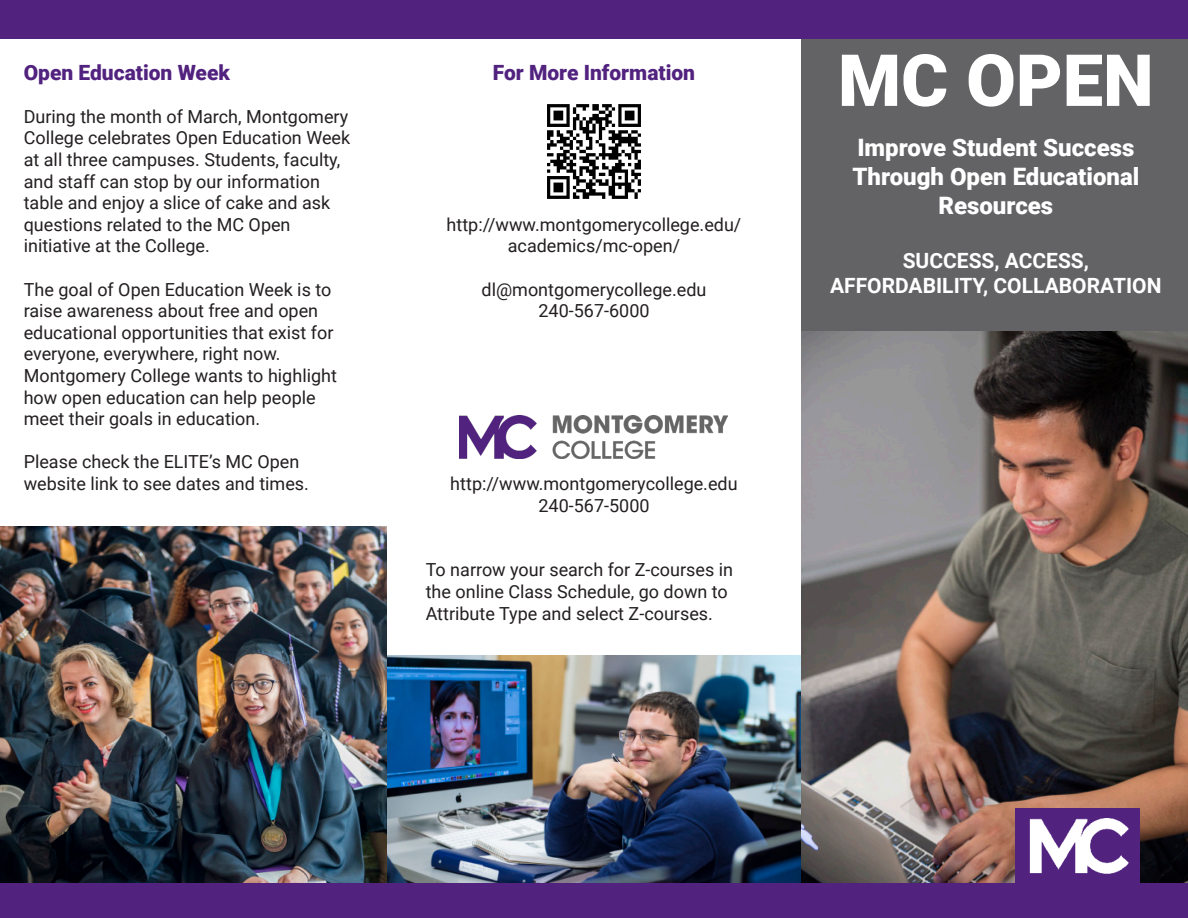
<style>
.page{position:relative;width:1188px;height:918px;background:#fff}
.page>*{position:absolute;margin:0;border:0;box-sizing:border-box;transform-origin:0 0}
.t1{font:900 72px "Roboto";color:#fff}
.t2{font:900 24px/28.8px "Roboto";color:#fff;text-align:center}
.t3{font:700 21px/25.2px "Roboto";color:#fff;text-align:center}
.t4{font:900 21px "Roboto";color:#52227f}
.t5{font:18px/21.6px "Roboto";color:#231f20}
</style>
<div class="page">
<img style="left:387px;top:655px;width:415px;height:229px">
<img style="left:802px;top:331px;width:386px;height:553px">
<img style="left:0;top:526px;width:387px;height:358px">
<div style="left:802px;top:25px;width:386px;height:306px;background:#636366"></div>
<div style="left:0;top:0;width:1188px;height:39px;background:#52227f"></div>
<div style="left:0;top:884px;width:1188px;height:34px;background:#52227f"></div>
<img style="left:460px;top:416px;width:267px;height:43px">
<img style="left:547px;top:104px;width:94px;height:95px">
<div style="left:1015px;top:808px;width:124px;height:84px;background:#52227f"></div>
<img style="left:1029px;top:819px;width:100px;height:55px">
<p class="t4" style="left:24px;top:57px;width:208px">Open Education Week</p>
<p class="t5" style="left:24px;top:105px;width:328px">During the month of March, Montgomery College celebrates Open Education Week at all three campuses. Students, faculty, and staff can stop by our information table and enjoy a slice of cake and ask questions related to the MC Open initiative at the College.</p>
<p class="t5" style="left:24px;top:278px;width:315px">The goal of Open Education Week is to raise awareness about free and open educational opportunities that exist for everyone, everywhere, right now.<br>Montgomery College wants to highlight how open education can help people meet their goals in education.</p>
<p class="t5" style="left:24px;top:451px;width:287px">Please check the ELITE’s MC Open website link to see dates and times.</p>
<p class="t4" style="left:493px;top:57px;width:204px">For More Information</p>
<p class="t5" style="left:447px;top:213px;width:296px">http://www.montgomerycollege.edu/</p>
<p class="t5" style="left:508px;top:235px;width:174px">academics/mc-open/</p>
<p class="t5" style="left:482px;top:278px;width:226px">dl@montgomerycollege.edu</p>
<p class="t5" style="left:538px;top:299px;width:113px">240-567-6000</p>
<p class="t5" style="left:450px;top:472px;width:289px">http://www.montgomerycollege.edu</p>
<p class="t5" style="left:538px;top:494px;width:113px">240-567-5000</p>
<p class="t5" style="left:426px;top:559px;width:309px">To narrow your search for Z-courses in the online Class Schedule, go down to<br>Attribute Type and select Z-courses.</p>
<p class="t1" style="left:838px;top:30px;width:317px">MC OPEN</p>
<p class="t2" style="left:852px;top:132px;width:289px">Improve Student Success<br>Through Open Educational<br>Resources</p>
<p class="t3" style="left:830px;top:247px;width:333px">SUCCESS, ACCESS,<br>AFFORDABILITY, COLLABORATION</p>
</div>
